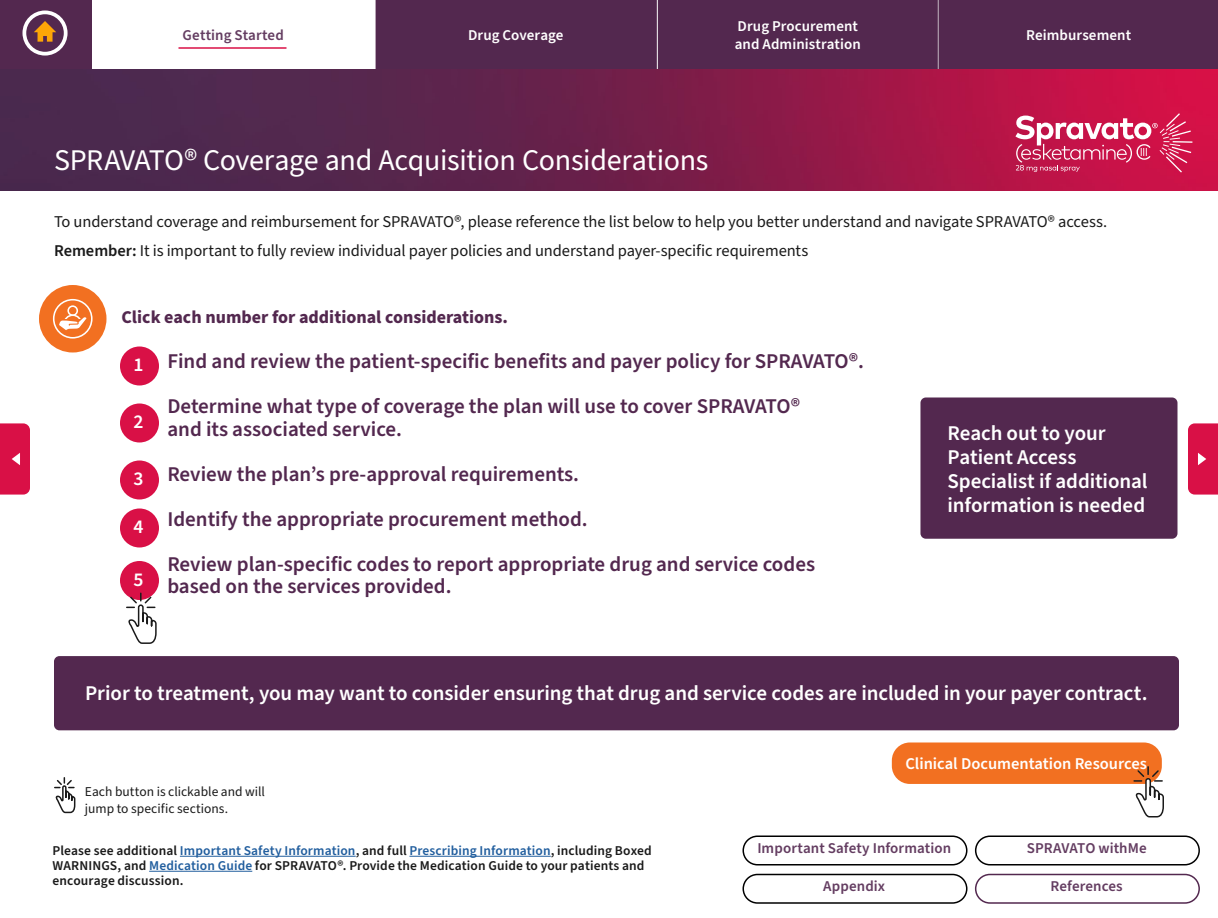
<style>
.page{position:relative;width:1218px;height:918px;background:#fff}
.page>*{position:absolute;margin:0;border:0;box-sizing:border-box;transform-origin:0 0}
.t1{font:30px "Source Sans Pro";letter-spacing:-.01em;color:#fff}
.t2{font:600 21px/45px "Source Sans Pro";color:#53284f}
.t3{font:600 21px/24px "Source Sans Pro";letter-spacing:-.005em;color:#fff}
.t4{font:600 19.5px "Source Sans Pro";color:#fff}
.t5{font:700 18px "Source Sans Pro";color:#53284f}
.t6{font:16.5px/28.7px "Source Sans Pro";letter-spacing:-.005em;color:#1a1a1a}
.t7{font:600 16.5px "Source Sans Pro";color:#fff}
.t8{font:600 15px "Source Sans Pro";letter-spacing:.005em;color:#643d61}
.t9{font:600 15px/18px "Source Sans Pro";letter-spacing:.005em;color:#fff}
.t10{font:600 13.5px/15px "Source Sans Pro";letter-spacing:.01em;color:#1a1a1a}
.t11{font:600 13.5px "Source Sans Pro";letter-spacing:.01em;color:#215e9e}
.t12{font:13.5px/16.5px "Source Sans Pro";color:#1a1a1a}
.s1{font-weight:600}
.s2{color:#1a1a1a}
.s3{color:#215e9e}
</style>
<div class="page">
<hr style="left:180px;top:856px;width:176px;height:1px;background:#215e9e">
<hr style="left:409px;top:856px;width:142px;height:1px;background:#215e9e">
<hr style="left:149px;top:871px;width:103px;height:1px;background:#215e9e">
<div style="left:375px;top:0;width:282px;height:70px;background:#53284f"></div>
<div style="left:657px;top:0;width:282px;height:70px;background:#53284f"></div>
<div style="left:938px;top:0;width:280px;height:70px;background:#53284f"></div>
<hr style="left:375px;top:0;width:1px;height:89px;background:#fff">
<hr style="left:657px;top:0;width:1px;height:89px;background:#fff">
<hr style="left:938px;top:0;width:1px;height:89px;background:#fff">
<img style="left:0;top:69px;width:1218px;height:121px">
<div style="left:54px;top:656px;width:1125px;height:74px;background:#53284f;border-radius:5px"></div>
<div style="left:39px;top:285px;width:67px;height:67px;background:#f27021;border-radius:50%"></div>
<div style="left:53px;top:299px;width:40px;height:40px;border:2px solid #fff;border-radius:50%"></div>
<div style="left:67px;top:305px;width:11px;height:11px;border:2px solid #fff;border-radius:50%"></div>
<svg style="left:58px;top:314px;width:30px;height:18px"></svg>
<div style="left:920px;top:398px;width:258px;height:141px;background:#53284f;border-radius:5px"></div>
<svg style="left:126px;top:602px;width:31px;height:42px"></svg>
<svg style="left:54px;top:777px;width:22px;height:37px"></svg>
<svg style="left:1015px;top:113px;width:177px;height:60px;background:#d3446e"></svg>
<svg style="left:1135px;top:786px;width:29px;height:32px"></svg>
<svg style="left:744px;top:835px;width:224px;height:31px"></svg>
<svg style="left:744px;top:873px;width:224px;height:31px"></svg>
<svg style="left:976px;top:835px;width:222px;height:31px"></svg>
<svg style="left:976px;top:873px;width:222px;height:31px"></svg>
<svg style="left:0;top:0;width:92px;height:68px;background:#673d59"></svg>
<div style="left:0;top:423px;width:30px;height:72px;background:#d91046"></div>
<div style="left:1188px;top:423px;width:30px;height:72px;background:#d91046"></div>
<svg style="left:120px;top:346px;width:39px;height:40px;fill:#d91046"></svg>
<svg style="left:120px;top:403px;width:39px;height:40px;fill:#d91046"></svg>
<svg style="left:120px;top:460px;width:39px;height:40px;fill:#d91046"></svg>
<svg style="left:120px;top:508px;width:39px;height:40px;fill:#d91046"></svg>
<svg style="left:120px;top:561px;width:39px;height:41px;fill:#d91046"></svg>
<svg style="left:891px;top:742px;width:272px;height:44px;background:#f17b34"></svg>
<p class="t8" style="left:183px;top:25px;width:103px">Getting Started</p>
<p class="t9" style="left:468px;top:26px;width:97px">Drug Coverage</p>
<p class="t9" style="left:735px;top:17px;width:128px">Drug Procurement and Administration</p>
<p class="t9" style="left:1026px;top:26px;width:106px">Reimbursement</p>
<h1 class="t1" style="left:54px;top:140px;width:656px">SPRAVATO® Coverage and Acquisition Considerations</h1>
<p class="t6" style="left:54px;top:208px;width:1055px">To understand coverage and reimbursement for SPRAVATO®, please reference the list below to help you better understand and navigate SPRAVATO® access.<br><span class="s1">Remember:</span> It is important to fully review individual payer policies and understand payer-specific requirements</p>
<p class="t5" style="left:122px;top:305px;width:388px">Click each number for additional considerations.</p>
<p class="t4" style="left:134px;top:352px;width:12px">1</p>
<p class="t2" style="left:167px;top:340px;width:698px">Find and review the patient-specific benefits and payer policy for SPRAVATO®.<br>Determine what type of coverage the plan will use to cover SPRAVATO®</p>
<p class="t2" style="left:167px;top:407px;width:649px">and its associated service.<br>Review the plan’s pre-approval requirements.<br>Identify the appropriate procurement method.<br>Review plan-specific codes to report appropriate drug and service codes</p>
<p class="t2" style="left:167px;top:565px;width:286px">based on the services provided.</p>
<p class="t4" style="left:134px;top:409px;width:12px">2</p>
<p class="t4" style="left:134px;top:466px;width:12px">3</p>
<p class="t4" style="left:134px;top:514px;width:12px">4</p>
<p class="t4" style="left:134px;top:566px;width:12px">5</p>
<p class="t3" style="left:947px;top:421px;width:202px">Reach out to your<br>Patient Access<br>Specialist if additional information is needed</p>
<p class="t3" style="left:85px;top:682px;width:1064px">Prior to treatment, you may want to consider ensuring that drug and service codes are included in your payer contract.</p>
<p class="t12" style="left:85px;top:784px;width:182px">Each button is clickable and will jump to specific sections.</p>
<p class="t7" style="left:905px;top:752px;width:243px">Clinical Documentation Resources</p>
<p class="t11" style="left:52px;top:842px;width:601px"><span class="s2">Please see additional</span> Important Safety Information<span class="s2">, and full</span> Prescribing Information<span class="s2">, including Boxed</span></p>
<p class="t8" style="left:757px;top:838px;width:195px">Important Safety Information</p>
<p class="t8" style="left:1027px;top:838px;width:121px">SPRAVATO withMe</p>
<p class="t10" style="left:52px;top:859px;width:594px">WARNINGS, and <span class="s3">Medication Guide</span> for SPRAVATO®. Provide the Medication Guide to your patients and encourage discussion.</p>
<p class="t8" style="left:823px;top:876px;width:63px">Appendix</p>
<p class="t8" style="left:1051px;top:876px;width:74px">References</p>
</div>
